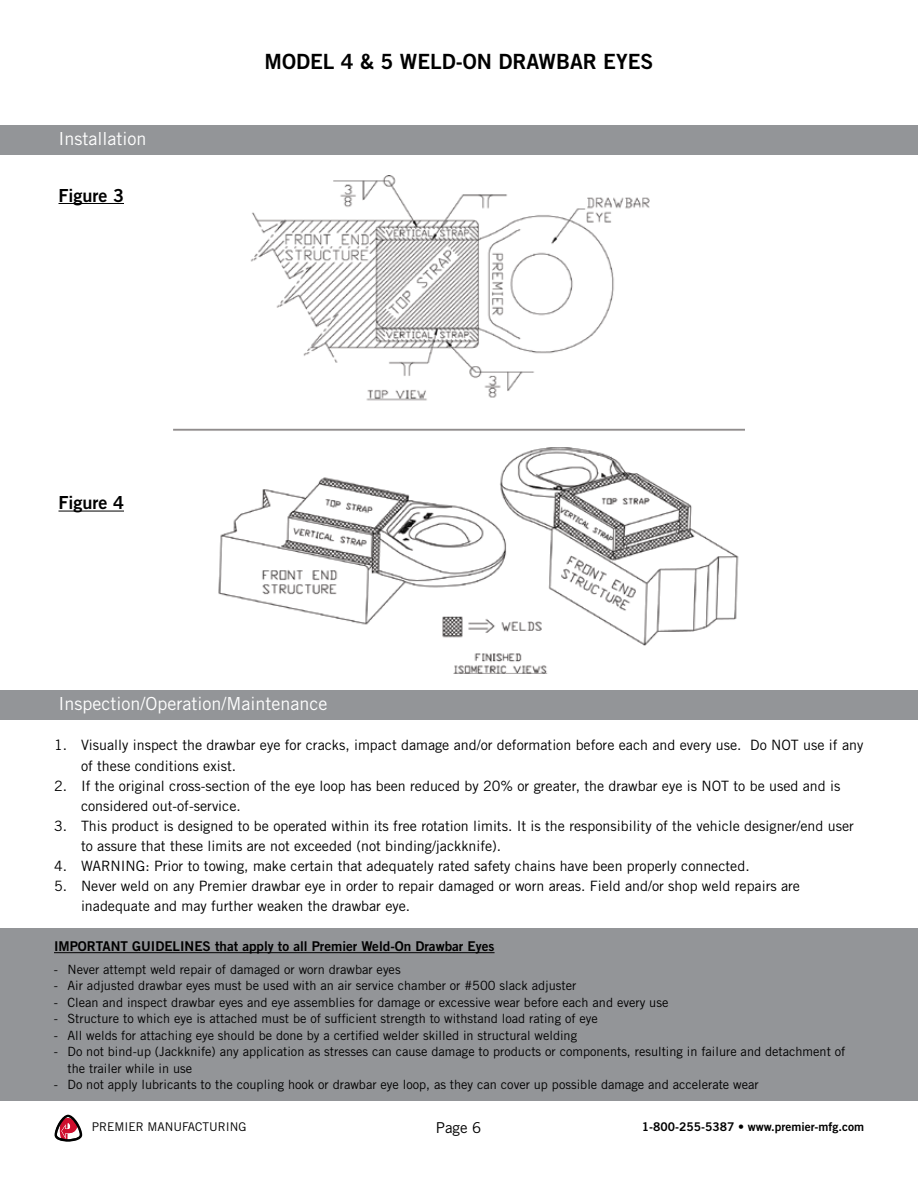
<style>
.page{position:relative;width:918px;height:1188px;background:#fff}
.page>*{position:absolute;margin:0;border:0;box-sizing:border-box;transform-origin:0 0}
.t1{font:21px "Trade Gothic LT Std Bd 2";color:#000}
.t2{font:18px "Trade Gothic LT Std";color:#fff}
.t3{font:18px "Trade Gothic LT Std Bd 2";color:#000}
.t4{font:15px "Trade Gothic LT Std";color:#000}
.t5{font:14.25px/20.1px "Trade Gothic LT Std";color:#000}
.t6{font:13.5px "Trade Gothic LT Std Bd 2";color:#000}
.t7{font:12.75px/16.5px "Trade Gothic LT Std";color:#000}
.t8{font:12px "Trade Gothic LT Std Bd 2";color:#000}
.t9{font:12px "Trade Gothic LT Std";color:#000}
</style>
<div class="page">
<svg style="left:54px;top:1114px;width:29px;height:28px"></svg>
<div style="left:0;top:125px;width:918px;height:30px;background:#939598"></div>
<div style="left:0;top:690px;width:918px;height:30px;background:#939598"></div>
<div style="left:0;top:929px;width:918px;height:172px;background:#939598"></div>
<hr style="left:54px;top:952px;width:441px;height:1px;background:#000">
<hr style="left:58px;top:203px;width:66px;height:1px;background:#000">
<hr style="left:58px;top:511px;width:66px;height:1px;background:#000">
<img style="left:174px;top:176px;width:570px;height:498px">
<p class="t2" style="left:58px;top:128px;width:90px">Installation</p>
<p class="t3" style="left:58px;top:184px;width:67px">Figure 3</p>
<p class="t3" style="left:58px;top:492px;width:67px">Figure 4</p>
<h1 class="t1" style="left:265px;top:49px;width:390px">MODEL 4 &amp; 5 WELD-ON DRAWBAR EYES</h1>
<p class="t2" style="left:58px;top:693px;width:271px">Inspection/Operation/Maintenance</p>
<p class="t5" style="left:81px;top:735px;width:784px;text-indent:-27px">1. Visually inspect the drawbar eye for cracks, impact damage and/or deformation before each and every use. Do NOT use if any of these conditions exist.</p>
<p class="t5" style="left:81px;top:775px;width:761px;text-indent:-27px">2. If the original cross-section of the eye loop has been reduced by 20% or greater, the drawbar eye is NOT to be used and is considered out-of-service.</p>
<p class="t5" style="left:81px;top:816px;width:774px;text-indent:-27px">3. This product is designed to be operated within its free rotation limits. It is the responsibility of the vehicle designer/end user to assure that these limits are not exceeded (not binding/jackknife).</p>
<p class="t5" style="left:54px;top:856px;width:697px">4. WARNING: Prior to towing, make certain that adequately rated safety chains have been properly connected.</p>
<p class="t5" style="left:81px;top:876px;width:721px;text-indent:-27px">5. Never weld on any Premier drawbar eye in order to repair damaged or worn areas. Field and/or shop weld repairs are inadequate and may further weaken the drawbar eye.</p>
<p class="t6" style="left:54px;top:938px;width:442px">IMPORTANT GUIDELINES that apply to all Premier Weld-On Drawbar Eyes</p>
<p class="t7" style="left:54px;top:961px;width:348px">- Never attempt weld repair of damaged or worn drawbar eyes</p>
<p class="t7" style="left:54px;top:977px;width:524px">- Air adjusted drawbar eyes must be used with an air service chamber or #500 slack adjuster</p>
<p class="t7" style="left:54px;top:994px;width:616px">- Clean and inspect drawbar eyes and eye assemblies for damage or excessive wear before each and every use</p>
<p class="t7" style="left:54px;top:1010px;width:545px">- Structure to which eye is attached must be of sufficient strength to withstand load rating of eye</p>
<p class="t7" style="left:54px;top:1027px;width:525px">- All welds for attaching eye should be done by a certified welder skilled in structural welding</p>
<p class="t7" style="left:68px;top:1043px;width:779px;text-indent:-14px">- Do not bind-up (Jackknife) any application as stresses can cause damage to products or components, resulting in failure and detachment of the trailer while in use</p>
<p class="t7" style="left:54px;top:1076px;width:706px">- Do not apply lubricants to the coupling hook or drawbar eye loop, as they can cover up possible damage and accelerate wear</p>
<p class="t9" style="left:92px;top:1120px;width:156px">PREMIER MANUFACTURING</p>
<p class="t4" style="left:436px;top:1119px;width:47px">Page 6</p>
<p class="t8" style="left:642px;top:1119px;width:224px">1-800-255-5387 • www.premier-mfg.com</p>
</div>
